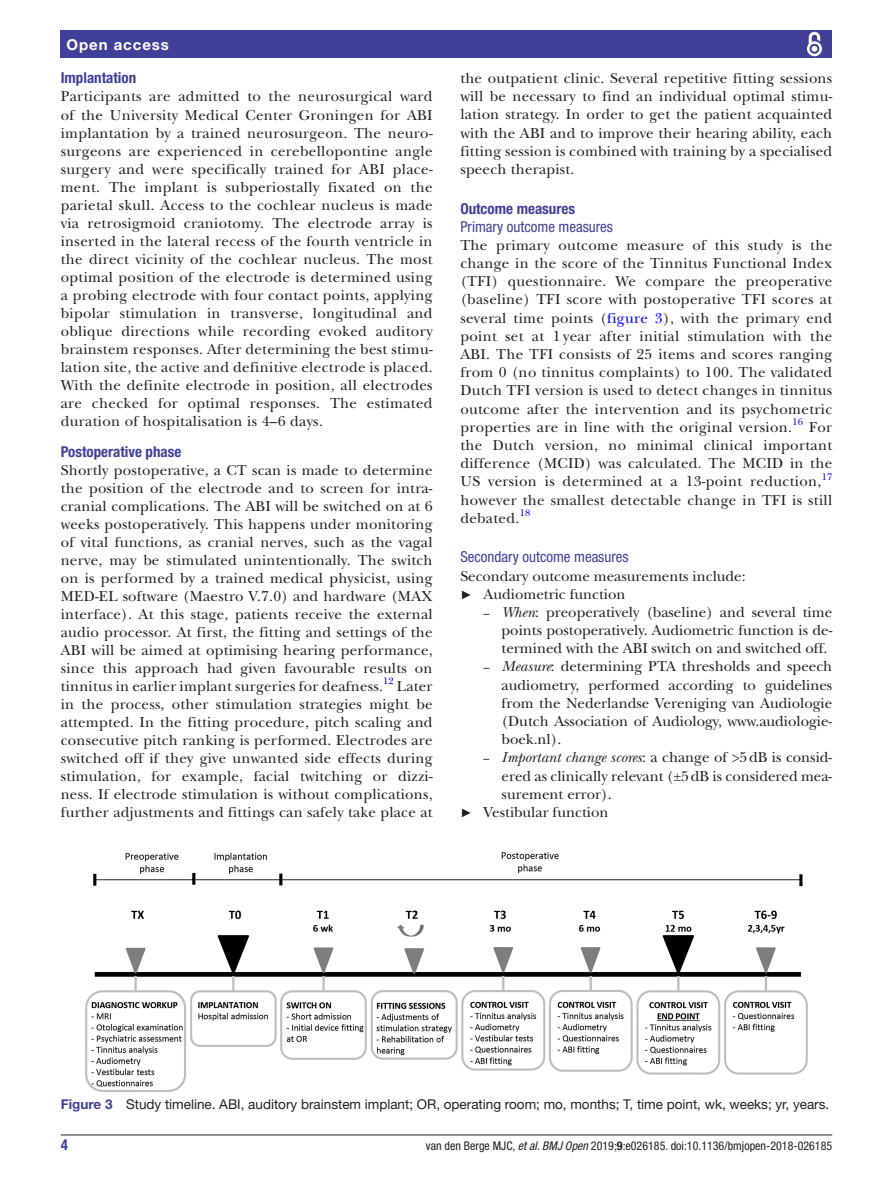
<style>
.page{position:relative;width:893px;height:1191px;background:#fff}
.page>*{position:absolute;margin:0;border:0;box-sizing:border-box;transform-origin:0 0}
.t1{font:15px/18px "New Baskerville";letter-spacing:.015em;color:#231f20;text-align:justify}
.t2{font:700 condensed 15px "Helvetica Neue LT Std";color:#414099}
.t3{font:condensed 15px "Helvetica Neue LT Std";color:#414099}
.t4{font:700 15px "Helvetica Neue LT Std";letter-spacing:.065em;color:#fff}
.t5{font:13.5px "Helvetica Neue LT Std";color:#231f20}
.t6{font:condensed 12px "Helvetica Neue LT Std";color:#231f20}
.t7{font:9.9px "New Baskerville";color:#00f}
.s1{color:#00f}
.s2{font-family:"Arial";font-size:12px}
.s3{font-size:12px}
.s4{font-style:italic}
.s5{font-weight:700;color:#414099}
.s6{font-weight:700}
</style>
<div class="page">
<hr style="left:61px;top:1134px;width:771px;height:1px;background:#231f20">
<div style="left:61px;top:31px;width:771px;height:27px;background:#414099"></div>
<svg style="left:807px;top:31px;width:15px;height:26px"></svg>
<img style="left:85px;top:852px;width:723px;height:239px">
<p class="t4" style="left:66px;top:35px;width:104px">Open access</p>
<p class="t2" style="left:61px;top:69px;width:77px">Implantation</p>
<p class="t1" style="left:61px;top:88px;width:373px">Participants are admitted to the neurosurgical ward of the University Medical Center Groningen for ABI implantation by a trained neurosurgeon. The neuro&shy;surgeons are experienced in cerebellopontine angle surgery and were specifically trained for ABI place&shy;ment. The implant is subperiostally fixated on the parietal skull. Access to the cochlear nucleus is made via retrosigmoid craniotomy. The electrode array is inserted in the lateral recess of the fourth ventricle in the direct vicinity of the cochlear nucleus. The most optimal position of the electrode is determined using a probing electrode with four contact points, applying bipolar stimulation in transverse, longitudinal and oblique directions while recording evoked auditory brainstem responses. After determining the best stimu&shy;lation site, the active and definitive electrode is placed.<br>With the definite electrode in position, all electrodes are checked for optimal responses. The estimated duration of hospitalisation is 4–6 days.</p>
<p class="t2" style="left:61px;top:443px;width:122px">Postoperative phase</p>
<p class="t1" style="left:61px;top:461px;width:373px">Shortly postoperative, a CT scan is made to determine the position of the electrode and to screen for intra&shy;cranial complications. The ABI will be switched on at 6 weeks postoperatively. This happens under monitoring of vital functions, as cranial nerves, such as the vagal nerve, may be stimulated unintentionally. The switch on is performed by a trained medical physicist, using MED-EL software (Maestro V.7.0) and hardware (MAX interface). At this stage, patients receive the external audio processor. At first, the fitting and settings of the ABI will be aimed at optimising hearing performance, since this approach had given favourable results on tinnitus in earlier implant surgeries for deafness.</p>
<p class="t7" style="left:383px;top:675px;width:12px">12</p>
<p class="t1" style="left:61px;top:677px;width:373px;text-indent:336px">Later in the process, other stimulation strategies might be attempted. In the fitting procedure, pitch scaling and consecutive pitch ranking is performed. Electrodes are switched off if they give unwanted side effects during stimulation, for example, facial twitching or dizzi&shy;ness. If electrode stimulation is without complications, further adjustments and fittings can safely take place at</p>
<p class="t1" style="left:460px;top:69px;width:373px">the outpatient clinic. Several repetitive fitting sessions will be necessary to find an individual optimal stimu&shy;lation strategy. In order to get the patient acquainted with the ABI and to improve their hearing ability, each fitting session is combined with training by a specialised speech therapist.</p>
<p class="t2" style="left:460px;top:199px;width:116px">Outcome measures</p>
<p class="t3" style="left:460px;top:218px;width:154px">Primary outcome measures</p>
<p class="t1" style="left:460px;top:236px;width:373px">The primary outcome measure of this study is the change in the score of the Tinnitus Functional Index (TFI) questionnaire. We compare the preoperative (baseline) TFI score with postoperative TFI scores at several time points (<span class="s1">figure 3</span>), with the primary end point set at 1 year after initial stimulation with the ABI. The TFI consists of 25 items and scores ranging from 0 (no tinnitus complaints) to 100. The validated Dutch TFI version is used to detect changes in tinnitus outcome after the intervention and its psychometric properties are in line with the original version.</p>
<p class="t7" style="left:792px;top:416px;width:12px">16</p>
<p class="t1" style="left:460px;top:418px;width:373px;text-indent:349px">For the Dutch version, no minimal clinical important difference (MCID) was calculated. The MCID in the US version is determined at a 13-point reduction,</p>
<p class="t7" style="left:822px;top:470px;width:12px">17</p>
<p class="t1" style="left:460px;top:491px;width:373px">however the smallest detectable change in TFI is still debated.<sup>18</sup></p>
<p class="t3" style="left:460px;top:548px;width:170px">Secondary outcome measures</p>
<p class="t1" style="left:460px;top:566px;width:287px">Secondary outcome measurements include: <span class="s2">►</span> Audiometric function</p>
<p class="t1" style="left:502px;top:603px;width:332px;text-indent:-18px"><span class="s3">–</span> <span class="s4">When</span>: preoperatively (baseline) and several time points postoperatively. Audiometric function is de&shy;termined with the ABI switch on and switched off.</p>
<p class="t1" style="left:502px;top:657px;width:332px;text-indent:-18px"><span class="s3">–</span> <span class="s4">Measure</span>: determining PTA thresholds and speech audiometry, performed according to guidelines from the Nederlandse Vereniging van Audiologie (Dutch Association of Audiology, www.audiologie&shy;boek.nl).</p>
<p class="t1" style="left:484px;top:748px;width:350px"><span class="s3">–</span> <span class="s4">Important change scores</span>: a change of &gt;5dB is consid-</p>
<p class="t1" style="left:502px;top:767px;width:332px">ered as clinically relevant (±5dB is considered mea-</p>
<p class="t1" style="left:502px;top:785px;width:112px">surement error).</p>
<p class="t1" style="left:460px;top:803px;width:150px"><span class="s2">►</span> Vestibular function</p>
<p class="t5" style="left:61px;top:1096px;width:770px"><span class="s5">Figure 3</span> Study timeline. ABI, auditory brainstem implant; OR, operating room; mo, months; T, time point, wk, weeks; yr, years.</p>
<p class="t2" style="left:61px;top:1135px;width:9px">4</p>
<p class="t6" style="left:426px;top:1138px;width:408px">van den Berge MJC, <span class="s4">et al</span>. <span class="s4">BMJ Open</span> 2019;<span class="s6">9</span>:e026185. doi:10.1136/bmjopen-2018-026185</p>
</div>
